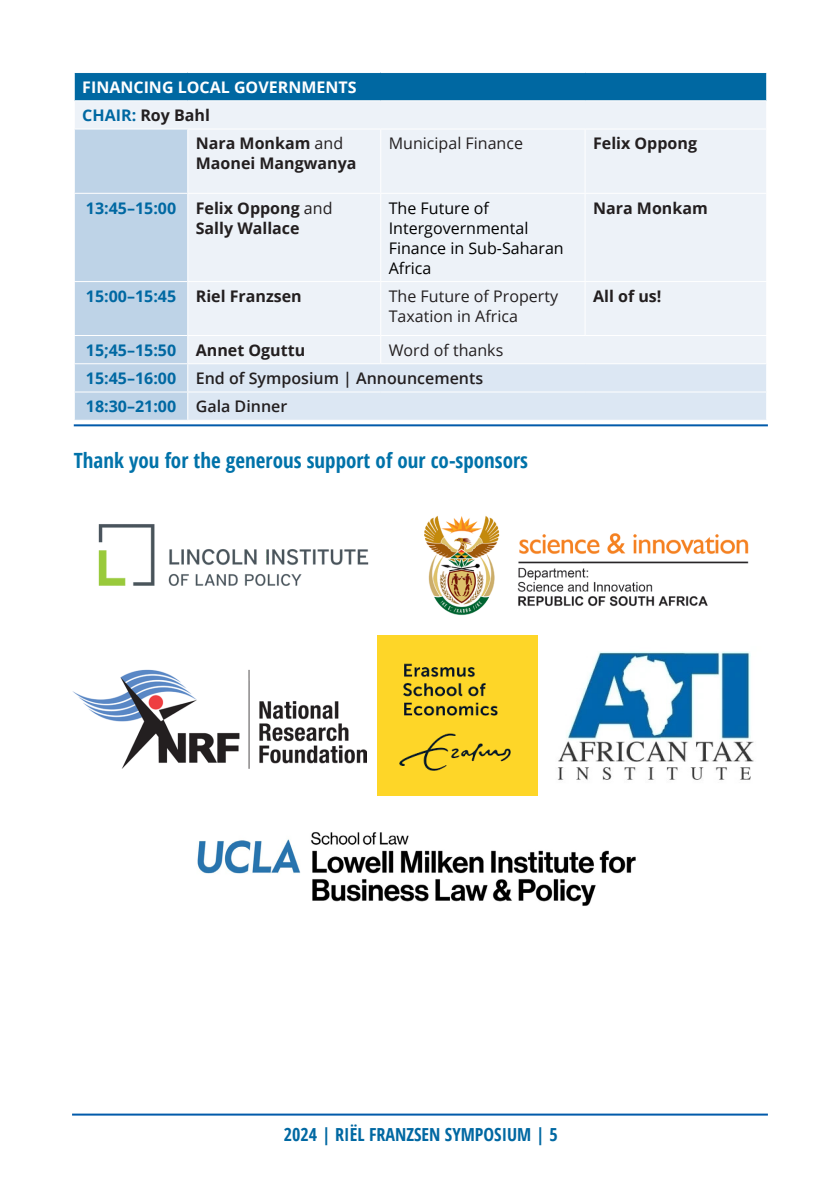
<style>
.page{position:relative;width:840px;height:1191px;background:#fff}
.page>*{position:absolute;margin:0;border:0;box-sizing:border-box;transform-origin:0 0}
.t1{font:700 condensed 21px "Open Sans";color:#0072a9}
.t2{font:700 condensed 18px "Open Sans";color:#0068a2}
.t3{font:700 16px/20px "Open Sans";color:#231f20}
.t4{font:16px/20px "Open Sans";color:#231f20}
.t5{font:700 16px "Open Sans";color:#0068a2}
.t6{font:16px/20px "Open Sans";color:#000}
.t7{font:600 16px "Open Sans";color:#231f20}
.t8{font:700 16px "Open Sans";color:#fff}
.s1{color:#0068a2}
.s2{font-weight:400}
</style>
<div class="page">
<hr style="left:72px;top:1113px;width:695px;height:2px;background:#015aaa">
<svg style="left:74px;top:73px;width:692px;height:347px;background:#d2e1ee"></svg>
<hr style="left:74px;top:424px;width:693px;height:2px;background:#015aaa">
<img style="left:98px;top:524px;width:271px;height:62px">
<img style="left:377px;top:635px;width:160px;height:160px">
<img style="left:557px;top:651px;width:197px;height:129px">
<img style="left:197px;top:832px;width:439px;height:74px">
<img style="left:424px;top:515px;width:325px;height:100px">
<img style="left:72px;top:669px;width:294px;height:100px">
<p class="t8" style="left:82px;top:76px;width:275px">FINANCING LOCAL GOVERNMENTS</p>
<p class="t3" style="left:82px;top:105px;width:129px"><span class="s1">CHAIR:</span> Roy Bahl</p>
<p class="t3" style="left:196px;top:133px;width:162px">Nara Monkam <span class="s2">and<br></span>Maonei Mangwanya</p>
<p class="t4" style="left:388px;top:133px;width:136px">Municipal Finance</p>
<p class="t3" style="left:592px;top:133px;width:105px">Felix Oppong</p>
<p class="t5" style="left:86px;top:196px;width:92px">13:45–15:00</p>
<p class="t3" style="left:196px;top:197px;width:138px">Felix Oppong <span class="s2">and<br></span>Sally Wallace</p>
<p class="t6" style="left:388px;top:197px;width:176px">The Future of<br>Intergovernmental<br>Finance in Sub-Saharan<br>Africa</p>
<p class="t3" style="left:592px;top:197px;width:116px">Nara Monkam</p>
<p class="t5" style="left:86px;top:285px;width:92px">15:00–15:45</p>
<p class="t3" style="left:196px;top:286px;width:107px">Riel Franzsen</p>
<p class="t4" style="left:388px;top:285px;width:171px">The Future of Property<br>Taxation in Africa</p>
<p class="t3" style="left:592px;top:286px;width:70px">All of us!</p>
<p class="t5" style="left:86px;top:339px;width:92px">15;45–15:50</p>
<p class="t3" style="left:196px;top:339px;width:111px">Annet Oguttu</p>
<p class="t4" style="left:388px;top:339px;width:116px">Word of thanks</p>
<p class="t5" style="left:86px;top:367px;width:92px">15:45–16:00</p>
<p class="t7" style="left:196px;top:367px;width:289px">End of Symposium | Announcements</p>
<p class="t5" style="left:86px;top:395px;width:92px">18:30–21:00</p>
<p class="t7" style="left:196px;top:395px;width:93px">Gala Dinner</p>
<p class="t1" style="left:74px;top:445px;width:455px">Thank you for the generous support of our co-sponsors</p>
<p class="t2" style="left:284px;top:1121px;width:275px">2024 | RIËL FRANZSEN SYMPOSIUM | 5</p>
</div>
